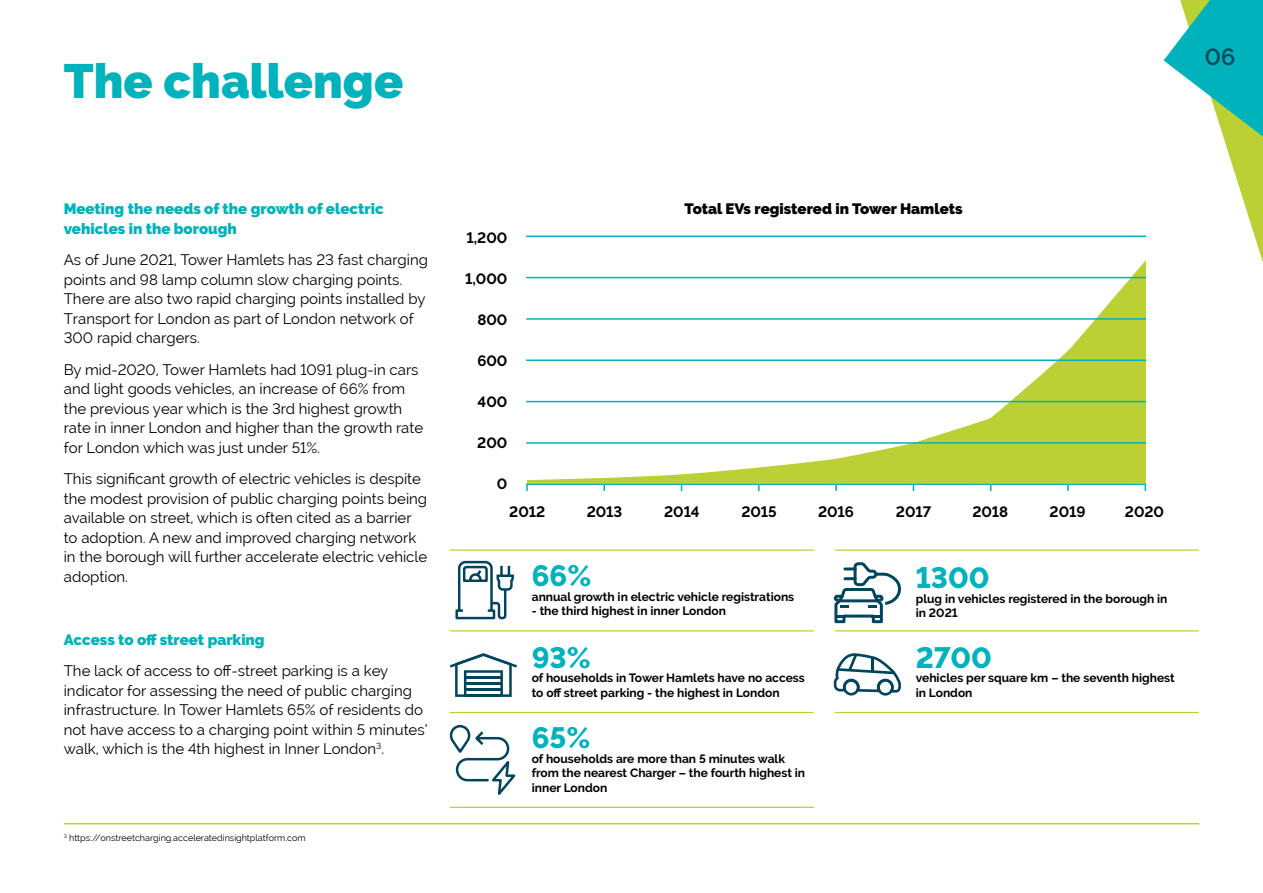
<style>
.page{position:relative;width:1263px;height:893px;background:#fff}
.page>*{position:absolute;margin:0;border:0;box-sizing:border-box;transform-origin:0 0}
.t1{font:900 48px "Raleway";color:#00b2bb}
.stats{font:800 29.4px "Raleway";color:#00b2bb}
.t2{font:600 23.4px "Raleway";color:#00445e}
.body{font:15px/19.5px "Raleway";color:#000}
.captions_and_highlig{font:900 15px/19.5px "Raleway";color:#00b2bb}
.captions_and_highlig-2{font:700 15px "Raleway";color:#000}
.captions_and_highlig-3{font:900 15px "Raleway";color:#000}
.stats-2{font:700 12px/14.4px "Raleway";color:#000}
.t3{font:9px "Raleway";color:#000}
</style>
<div class="page">
<svg style="left:1163px;top:0;width:100px;height:262px"></svg>
<svg style="left:527px;top:260px;width:619px;height:223px"></svg>
<hr style="left:526px;top:235px;width:620px;height:2px;background:#00b2bb">
<hr style="left:526px;top:277px;width:620px;height:1px;background:#00b2bb">
<hr style="left:526px;top:318px;width:620px;height:2px;background:#00b2bb">
<hr style="left:526px;top:359px;width:620px;height:2px;background:#00b2bb">
<hr style="left:526px;top:401px;width:620px;height:1px;background:#00b2bb">
<hr style="left:526px;top:442px;width:620px;height:2px;background:#00b2bb">
<hr style="left:526px;top:483px;width:620px;height:2px;background:#00b2bb">
<svg style="left:526px;top:484px;width:2px;height:7px"></svg>
<svg style="left:603px;top:485px;width:2px;height:6px"></svg>
<svg style="left:758px;top:485px;width:2px;height:6px"></svg>
<svg style="left:835px;top:485px;width:2px;height:6px"></svg>
<svg style="left:1067px;top:485px;width:2px;height:6px"></svg>
<svg style="left:1144px;top:485px;width:2px;height:6px"></svg>
<hr style="left:450px;top:549px;width:364px;height:2px;background:#bbd034">
<hr style="left:835px;top:549px;width:364px;height:2px;background:#bbd034">
<hr style="left:450px;top:630px;width:364px;height:1px;background:#bbd034">
<hr style="left:835px;top:630px;width:364px;height:1px;background:#bbd034">
<hr style="left:450px;top:712px;width:364px;height:1px;background:#bbd034">
<hr style="left:835px;top:712px;width:364px;height:1px;background:#bbd034">
<hr style="left:450px;top:807px;width:364px;height:1px;background:#bbd034">
<svg style="left:450px;top:653px;width:67px;height:44px"></svg>
<hr style="left:465px;top:676px;width:37px;height:3px;background:#00445e">
<hr style="left:465px;top:682px;width:37px;height:3px;background:#00445e">
<hr style="left:465px;top:688px;width:37px;height:3px;background:#00445e">
<hr style="left:465px;top:694px;width:37px;height:3px;background:#00445e">
<svg style="left:455px;top:560px;width:59px;height:60px"></svg>
<svg style="left:449px;top:725px;width:67px;height:70px"></svg>
<svg style="left:834px;top:562px;width:67px;height:61px"></svg>
<svg style="left:834px;top:653px;width:67px;height:43px"></svg>
<hr style="left:871px;top:657px;width:3px;height:15px;background:#00445e">
<hr style="left:64px;top:823px;width:1135px;height:1px;background:#bbd034">
<p class="t1" style="left:64px;top:54px;width:341px">The challenge</p>
<p class="captions_and_highlig" style="left:64px;top:199px;width:321px">Meeting the needs of the growth of electric vehicles in the borough</p>
<p class="body" style="left:64px;top:250px;width:366px">As of June 2021, Tower Hamlets has 23 fast charging points and 98 lamp column slow charging points.<br>There are also two rapid charging points installed by Transport for London as part of London network of 300 rapid chargers.</p>
<p class="body" style="left:64px;top:359px;width:361px">By mid-2020, Tower Hamlets had 1091 plug-in cars and light goods vehicles, an increase of 66% from the previous year which is the 3rd highest growth rate in inner London and higher than the growth rate for London which was just under 51%.</p>
<p class="body" style="left:64px;top:469px;width:365px">This significant growth of electric vehicles is despite the modest provision of public charging points being available on street, which is often cited as a barrier to adoption. A new and improved charging network in the borough will further accelerate electric vehicle adoption.</p>
<p class="captions_and_highlig" style="left:64px;top:630px;width:202px">Access to off street parking</p>
<p class="body" style="left:64px;top:661px;width:365px">The lack of access to off-street parking is a key indicator for assessing the need of public charging infrastructure. In Tower Hamlets 65% of residents do not have access to a charging point within 5 minutes’ walk, which is the 4th highest in Inner London<sup>3</sup>.</p>
<p class="t3" style="left:64px;top:832px;width:243px"><sup>3</sup> https://onstreetcharging.acceleratedinsightplatform.com</p>
<h3 class="t2" style="left:1205px;top:44px;width:32px">06</h3>
<p class="captions_and_highlig-2" style="left:466px;top:229px;width:42px">1,200</p>
<p class="captions_and_highlig-2" style="left:465px;top:270px;width:44px">1,000</p>
<p class="captions_and_highlig-2" style="left:477px;top:311px;width:32px">800</p>
<p class="captions_and_highlig-2" style="left:477px;top:352px;width:32px">600</p>
<p class="captions_and_highlig-2" style="left:478px;top:393px;width:31px">400</p>
<p class="captions_and_highlig-2" style="left:477px;top:434px;width:32px">200</p>
<p class="captions_and_highlig-2" style="left:497px;top:475px;width:12px">0</p>
<p class="captions_and_highlig-3" style="left:685px;top:200px;width:279px">Total EVs registered in Tower Hamlets</p>
<p class="captions_and_highlig-2" style="left:509px;top:503px;width:37px">2012</p>
<p class="captions_and_highlig-2" style="left:587px;top:503px;width:37px">2013</p>
<p class="captions_and_highlig-2" style="left:664px;top:503px;width:37px">2014</p>
<p class="captions_and_highlig-2" style="left:741px;top:503px;width:37px">2015</p>
<p class="captions_and_highlig-2" style="left:818px;top:503px;width:37px">2016</p>
<p class="captions_and_highlig-2" style="left:896px;top:503px;width:37px">2017</p>
<p class="captions_and_highlig-2" style="left:972px;top:503px;width:37px">2018</p>
<p class="captions_and_highlig-2" style="left:1050px;top:503px;width:37px">2019</p>
<p class="captions_and_highlig-2" style="left:1125px;top:503px;width:41px">2020</p>
<p class="stats" style="left:532px;top:559px;width:61px">66%</p>
<p class="stats-2" style="left:532px;top:589px;width:264px">annual growth in electric vehicle registrations</p>
<p class="stats-2" style="left:532px;top:604px;width:196px">- the third highest in inner London</p>
<p class="stats" style="left:532px;top:641px;width:60px">93%</p>
<p class="stats-2" style="left:532px;top:671px;width:275px">of households in Tower Hamlets have no access to off street parking - the highest in London</p>
<p class="stats" style="left:532px;top:721px;width:60px">65%</p>
<p class="stats-2" style="left:532px;top:751px;width:275px">of households are more than 5 minutes walk from the nearest Charger – the fourth highest in inner London</p>
<p class="stats" style="left:916px;top:561px;width:75px">1300</p>
<p class="stats-2" style="left:916px;top:591px;width:253px">plug in vehicles registered in the borough in in 2021</p>
<p class="stats" style="left:916px;top:641px;width:78px">2700</p>
<p class="stats-2" style="left:916px;top:671px;width:260px">vehicles per square km – the seventh highest in London</p>
</div>
